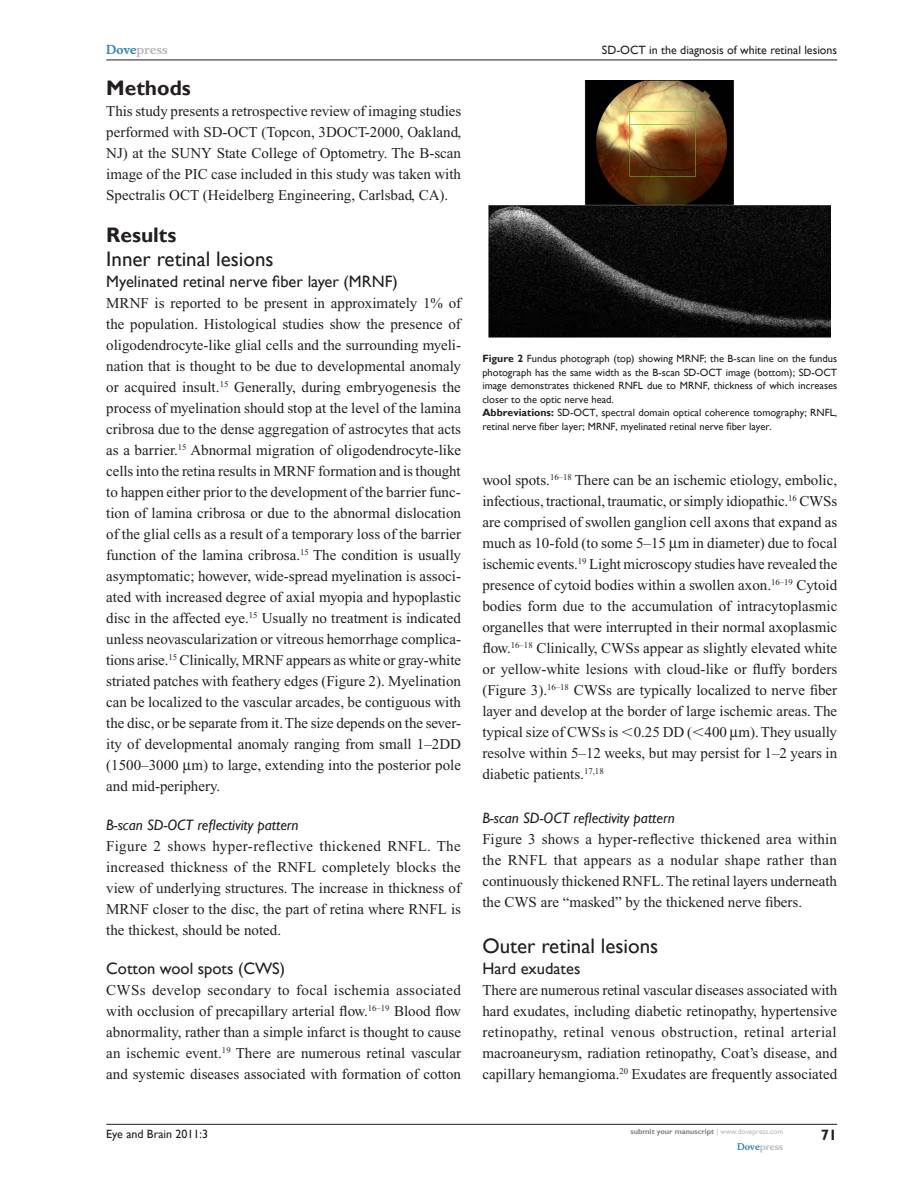
<style>
.page{position:relative;width:918px;height:1188px;background:#fff}
.page>*{position:absolute;margin:0;border:0;box-sizing:border-box;transform-origin:0 0}
.t1{font:21px "Gill Sans";color:#231f20}
.t2{font:700 21px "Gill Sans";color:#231f20}
.t3{font:16.5px "Gill Sans";color:#231f20}
.t4{font:15px/21px "Times New Roman";color:#231f20;text-align:justify}
.t5{font:italic 15px "Gill Sans";color:#231f20}
.t6{font:700 15px "Gill Sans";color:#231f20}
.t7{font:12px "Gill Sans";color:#231f20}
.t8{font:700 12px "Musee";color:#b8b9bc}
.t9{font:10.5px/13.5px "Gill Sans";color:#231f20}
.t10{font:700 9px "Musee";color:#b8b9bc}
.t11{font:700 7.5px "Gill Sans";color:#808285}
.s1{color:#3485ae}
.s2{font-weight:700}
.s3{font-family:"Mathematical Pi One"}
.s4{font-weight:400;color:#b8b9bc}
</style>
<div class="page">
<hr style="left:106px;top:1124px;width:731px;height:1px;background:#231f20">
<hr style="left:106px;top:60px;width:731px;height:1px;background:#231f20">
<img style="left:489px;top:81px;width:342px;height:256px">
<p class="t8" style="left:106px;top:43px;width:63px"><span class="s1">Dove</span>press</p>
<h1 class="t2" style="left:106px;top:76px;width:86px">Methods</h1>
<p class="t4" style="left:106px;top:101px;width:357px">This study presents a retrospective review of imaging studies performed with SD-OCT (Topcon, 3DOCT-2000, Oakland, NJ) at the SUNY State College of Optometry. The B-scan image of the PIC case included in this study was taken with Spectralis OCT (Heidelberg Engineering, Carlsbad, CA).</p>
<h1 class="t2" style="left:106px;top:223px;width:72px">Results</h1>
<h1 class="t1" style="left:106px;top:247px;width:169px">Inner retinal lesions</h1>
<p class="t3" style="left:106px;top:272px;width:293px">Myelinated retinal nerve fiber layer (MRNF)</p>
<p class="t4" style="left:106px;top:293px;width:357px">MRNF is reported to be present in approximately 1% of the population. Histological studies show the presence of oligodendrocyte-like glial cells and the surrounding myeli&shy;nation that is thought to be due to developmental anomaly or acquired insult.<sup>15</sup> Generally, during embryogenesis the process of myelination should stop at the level of the lamina cribrosa due to the dense aggregation of astrocytes that acts as a barrier.<sup>15</sup> Abnormal migration of oligodendrocyte-like cells into the retina results in MRNF formation and is thought to happen either prior to the development of the barrier func&shy;tion of lamina cribrosa or due to the abnormal dislocation of the glial cells as a result of a temporary loss of the barrier function of the lamina cribrosa.<sup>15</sup> The condition is usually asymptomatic; however, wide-spread myelination is associ&shy;ated with increased degree of axial myopia and hypoplastic disc in the affected eye.<sup>15</sup> Usually no treatment is indicated unless neovascularization or vitreous hemorrhage complica&shy;tions arise.<sup>15</sup> Clinically, MRNF appears as white or gray-white striated patches with feathery edges (Figure 2). Myelination can be localized to the vascular arcades, be contiguous with the disc, or be separate from it. The size depends on the sever&shy;ity of developmental anomaly ranging from small 1–2DD (1500–3000 m) to large, extending into the posterior pole and mid-periphery.</p>
<p class="t5" style="left:106px;top:816px;width:194px">B-scan SD-OCT reflectivity pattern</p>
<p class="t4" style="left:106px;top:836px;width:356px">Figure 2 shows hyper-reflective thickened RNFL. The increased thickness of the RNFL completely blocks the view of underlying structures. The increase in thickness of MRNF closer to the disc, the part of retina where RNFL is the thickest, should be noted.</p>
<p class="t3" style="left:106px;top:959px;width:180px">Cotton wool spots (CWS)</p>
<p class="t4" style="left:106px;top:980px;width:356px">CWSs develop secondary to focal ischemia associated with occlusion of precapillary arterial flow.<sup>16–19</sup> Blood flow abnormality, rather than a simple infarct is thought to cause an ischemic event.<sup>19</sup> There are numerous retinal vascular and systemic diseases associated with formation of cotton</p>
<p class="t7" style="left:602px;top:43px;width:237px">SD-OCT in the diagnosis of white retinal lesions</p>
<p class="t9" style="left:482px;top:352px;width:356px"><span class="s2">Figure 2</span> Fundus photograph (top) showing MRNF; the B-scan line on the fundus photograph has the same width as the B-scan SD-OCT image (bottom); SD-OCT image demonstrates thickened RNFL due to MRNF, thickness of which increases closer to the optic nerve head.<br><span class="s2">Abbreviations:</span> SD-OCT, spectral domain optical coherence tomography; RNFL, retinal nerve fiber layer; MRNF, myelinated retinal nerve fiber layer.</p>
<p class="t4" style="left:482px;top:470px;width:357px">wool spots.<sup>16–18</sup> There can be an ischemic etiology, embolic, infectious, tractional, traumatic, or simply idiopathic.<sup>16</sup> CWSs are comprised of swollen ganglion cell axons that expand as much as 10-fold (to some 5–15 m in diameter) due to focal ischemic events.<sup>19</sup> Light microscopy studies have revealed the presence of cytoid bodies within a swollen axon.<sup>16–19</sup> Cytoid bodies form due to the accumulation of intracytoplasmic organelles that were interrupted in their normal axoplasmic flow.<sup>16–18</sup> Clinically, CWSs appear as slightly elevated white or yellow-white lesions with cloud-like or fluffy borders (Figure 3).<sup>16–18</sup> CWSs are typically localized to nerve fiber layer and develop at the border of large ischemic areas. The typical size of CWSs is <span class="s3">,</span>0.25 DD (<span class="s3">,</span>400 m). They usually resolve within 5–12 weeks, but may persist for 1–2 years in diabetic patients.<sup>17,18</sup></p>
<p class="t5" style="left:482px;top:809px;width:194px">B-scan SD-OCT reflectivity pattern</p>
<p class="t4" style="left:482px;top:828px;width:356px">Figure 3 shows a hyper-reflective thickened area within the RNFL that appears as a nodular shape rather than continuously thickened RNFL. The retinal layers underneath the CWS are “masked” by the thickened nerve fibers.</p>
<h1 class="t1" style="left:482px;top:934px;width:177px">Outer retinal lesions</h1>
<p class="t3" style="left:482px;top:959px;width:99px">Hard exudates</p>
<p class="t4" style="left:482px;top:980px;width:356px">There are numerous retinal vascular diseases associated with hard exudates, including diabetic retinopathy, hypertensive retinopathy, retinal venous obstruction, retinal arterial macroaneurysm, radiation retinopathy, Coat’s disease, and capillary hemangioma.<sup>20</sup> Exudates are frequently associated</p>
<p class="t7" style="left:106px;top:1127px;width:103px">Eye and Brain 2011:3</p>
<p class="t11" style="left:631px;top:1127px;width:154px">submit your manuscript <span class="s4">| www.dovepress.com</span></p>
<p class="t10" style="left:737px;top:1141px;width:48px"><span class="s1">Dove</span>press</p>
<p class="t6" style="left:821px;top:1126px;width:18px">71</p>
</div>
